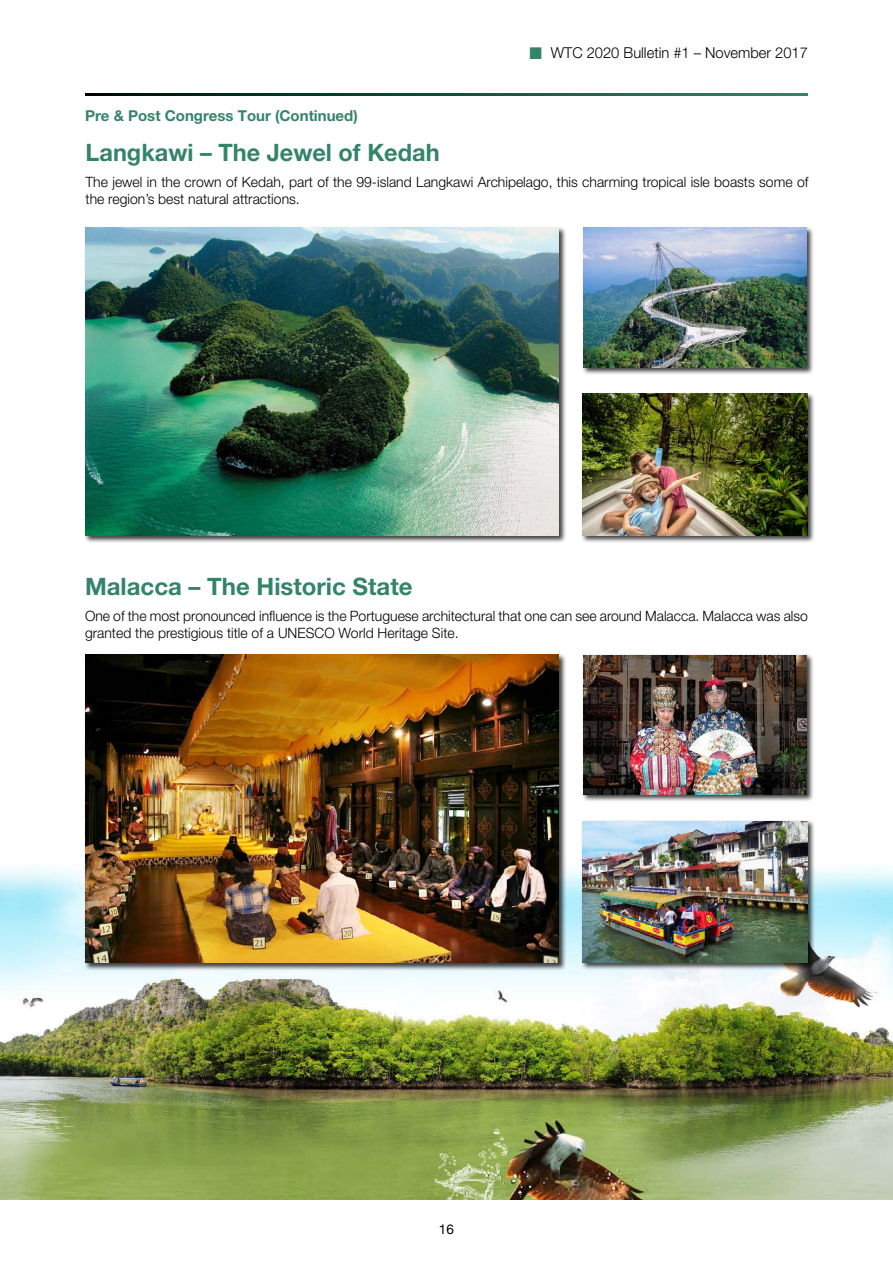
<style>
.page{position:relative;width:893px;height:1263px;background:#fff}
.page>*{position:absolute;margin:0;border:0;box-sizing:border-box;transform-origin:0 0}
.t1{font:700 24px "Helvetica Neue LT Pro";color:#34846a}
.t2{font:300 15px "Helvetica Neue LT Pro";color:#000}
.t3{font:700 15px "Helvetica Neue LT Pro";color:#34846a}
.t4{font:300 14.25px/17.1px "Helvetica Neue LT Pro";color:#000}
.t5{font:13.5px "Helvetica Neue LT Pro";color:#000}
.s1{color:#34846a}
</style>
<div class="page">
<svg style="left:85px;top:94px;width:723px;height:2px"></svg>
<img style="left:1px;top:867px;width:892px;height:332px">
<div style="left:581px;top:226px;width:234px;height:149px;background:#000;opacity:.75"></div>
<img style="left:583px;top:228px;width:224px;height:139px">
<div style="left:581px;top:392px;width:234px;height:151px;background:#000;opacity:.75"></div>
<img style="left:582px;top:394px;width:225px;height:142px">
<div style="left:83px;top:227px;width:484px;height:316px;background:#000;opacity:.75"></div>
<img style="left:85px;top:228px;width:474px;height:308px">
<div style="left:581px;top:654px;width:234px;height:148px;background:#000;opacity:.75"></div>
<img style="left:583px;top:655px;width:224px;height:139px">
<div style="left:581px;top:820px;width:234px;height:150px;background:#000;opacity:.75"></div>
<img style="left:582px;top:821px;width:225px;height:142px">
<div style="left:83px;top:653px;width:484px;height:318px;background:#000;opacity:.75"></div>
<img style="left:85px;top:655px;width:474px;height:308px">
<img style="left:0;top:179px;width:1px;height:1020px">
<p class="t3" style="left:85px;top:107px;width:274px">Pre &amp; Post Congress Tour (Continued)</p>
<p class="t2" style="left:529px;top:43px;width:280px"><span class="s1">■</span> WTC 2020 Bulletin #1 – November 2017</p>
<h1 class="t1" style="left:86px;top:137px;width:356px">Langkawi – The Jewel of Kedah</h1>
<p class="t4" style="left:86px;top:173px;width:724px">The jewel in the crown of Kedah, part of the 99-island Langkawi Archipelago, this charming tropical isle boasts some of the region’s best natural attractions.</p>
<h1 class="t1" style="left:85px;top:572px;width:329px">Malacca – The Historic State</h1>
<p class="t4" style="left:85px;top:607px;width:724px">One of the most pronounced influence is the Portuguese architectural that one can see around Malacca. Malacca was also granted the prestigious title of a UNESCO World Heritage Site.</p>
<p class="t5" style="left:439px;top:1221px;width:17px">16</p>
</div>
